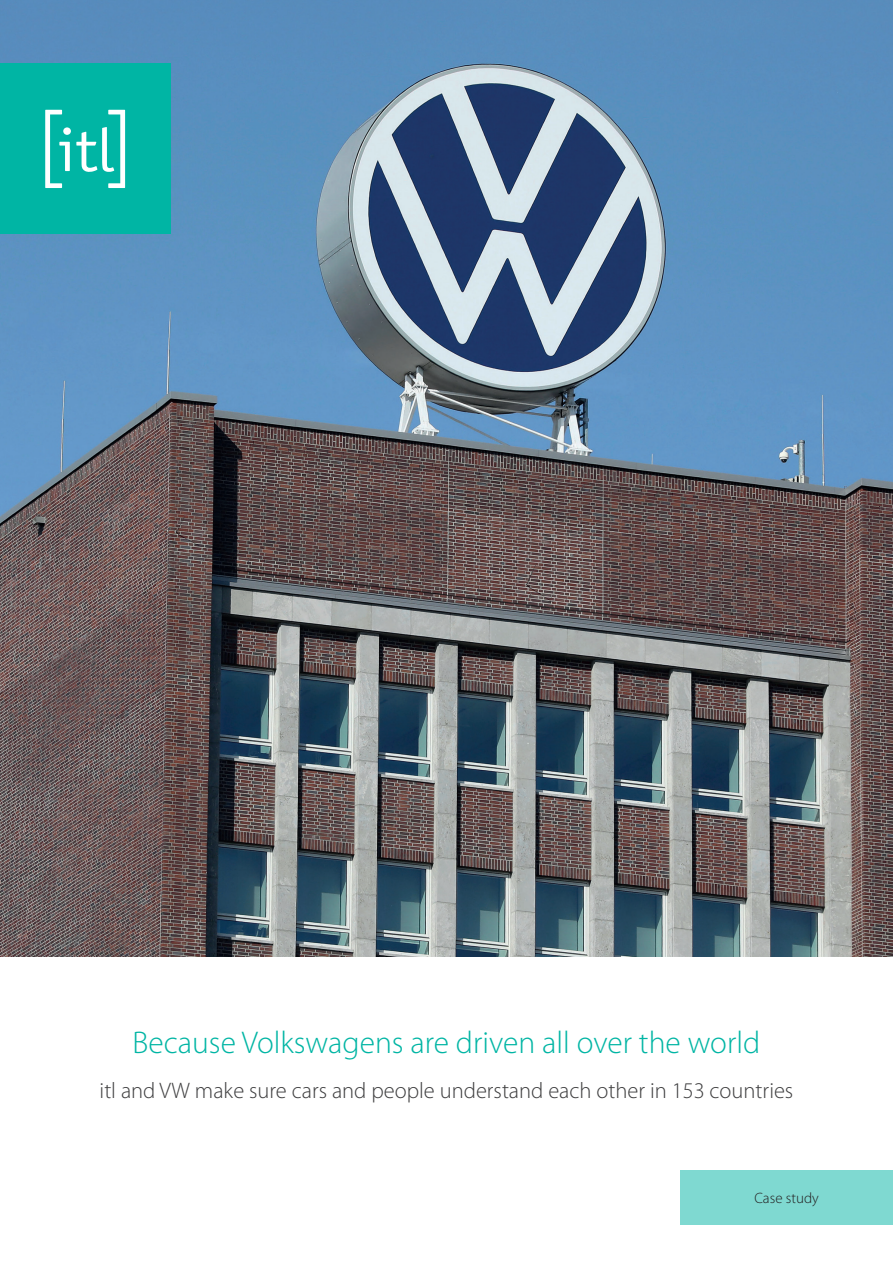
<style>
.page{position:relative;width:893px;height:1263px;background:#fff}
.page>*{position:absolute;margin:0;border:0;box-sizing:border-box;transform-origin:0 0}
.t1{font:300 31.5px "Myriad Pro";color:#00b5a4}
.t2{font:300 22.5px "Myriad Pro";color:#3e3e3f}
.t3{font:300 15px "Myriad Pro";color:#231f20}
</style>
<div class="page">
<img style="left:0;top:0;width:893px;height:957px">
<div style="left:680px;top:1169px;width:213px;height:56px;background:#7fd9d1"></div>
<div style="left:0;top:64px;width:170px;height:170px;background:#00b5a4"></div>
<svg style="left:76px;top:110px;width:49px;height:78px"></svg>
<svg style="left:45px;top:110px;width:25px;height:78px"></svg>
<div style="left:63px;top:127px;width:8px;height:8px;background:#fff;border-radius:50%"></div>
<h1 class="t1" style="left:133px;top:1023px;width:629px">Because Volkswagens are driven all over the world</h1>
<p class="t2" style="left:100px;top:1076px;width:695px">itl and VW make sure cars and people understand each other in 153 countries</p>
<p class="t3" style="left:754px;top:1189px;width:66px">Case study</p>
</div>
